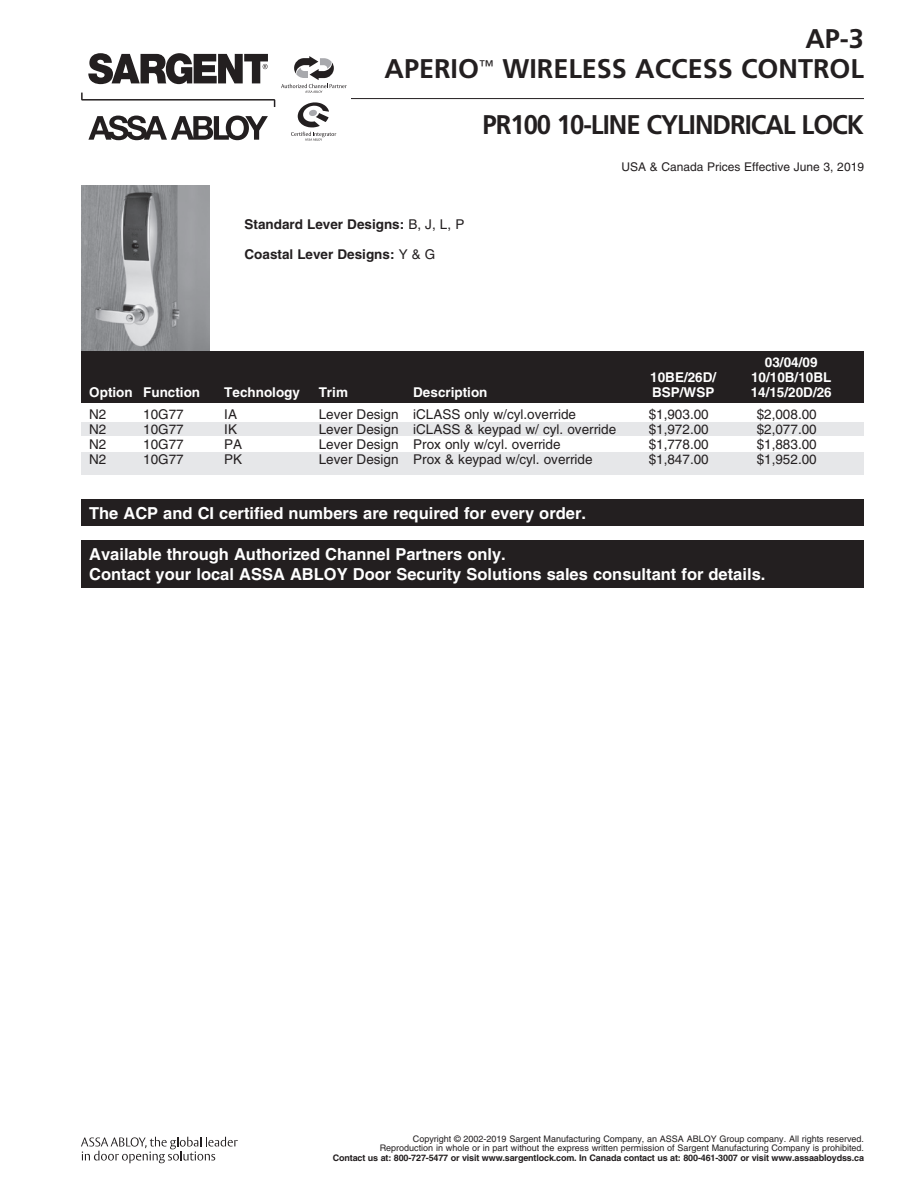
<style>
.page{position:relative;width:918px;height:1188px;background:#fff}
.page>*{position:absolute;margin:0;border:0;box-sizing:border-box;transform-origin:0 0}
.t1{font:700 27px/30px "Frutiger";color:#231f20;text-align:right}
.t2{font:700 27px "Frutiger";letter-spacing:-.04em;color:#231f20;scale:.95 1}
.t3{font:700 16.5px/19.8px "Helvetica";color:#fff}
.t4{font:13.5px "Helvetica";color:#231f20}
.t5{font:700 13.5px "Helvetica";color:#fff}
.t6{font:700 13.5px "Helvetica";color:#231f20}
.t7{font:12px "Helvetica";color:#231f20}
.t8{font:9px/9.8px "Helvetica";color:#231f20;text-align:right}
.t9{font:700 9px "Helvetica";letter-spacing:-.015em;color:#231f20}
.s1{font-weight:400}
</style>
<div class="page">
<svg style="left:81px;top:1137px;width:157px;height:26px"></svg>
<div style="left:81px;top:422px;width:783px;height:13px;background:#e6e7e9"></div>
<div style="left:81px;top:452px;width:783px;height:23px;background:#e6e7e9"></div>
<img style="left:81px;top:185px;width:128px;height:166px">
<hr style="left:351px;top:98px;width:513px;height:1px;background:#231f20">
<svg style="left:81px;top:93px;width:194px;height:14px"></svg>
<svg style="left:88px;top:116px;width:180px;height:24px"></svg>
<svg style="left:88px;top:53px;width:180px;height:31px"></svg>
<svg style="left:281px;top:56px;width:66px;height:37px"></svg>
<svg style="left:291px;top:102px;width:45px;height:39px"></svg>
<div style="left:81px;top:351px;width:783px;height:52px;background:#231f20"></div>
<div style="left:81px;top:540px;width:783px;height:47px;background:#231f20"></div>
<div style="left:81px;top:500px;width:783px;height:26px;background:#231f20"></div>
<h1 class="t1" style="left:385px;top:23px;width:481px">AP-3<br>APERIO<sup>™</sup> WIRELESS ACCESS CONTROL</h1>
<h1 class="t2" style="left:483px;top:108px;width:403px">PR100 10-LINE CYLINDRICAL LOCK</h1>
<p class="t7" style="left:622px;top:160px;width:244px">USA &amp; Canada Prices Effective June 3, 2019</p>
<p class="t6" style="left:244px;top:216px;width:221px">Standard Lever Designs: <span class="s1">B, J, L, P</span></p>
<p class="t6" style="left:244px;top:246px;width:192px">Coastal Lever Designs: <span class="s1">Y &amp; G</span></p>
<p class="t5" style="left:765px;top:354px;width:54px">03/04/09</p>
<p class="t5" style="left:650px;top:369px;width:68px">10BE/26D/</p>
<p class="t5" style="left:751px;top:369px;width:82px">10/10B/10BL</p>
<p class="t5" style="left:89px;top:384px;width:112px">Option Function</p>
<p class="t5" style="left:224px;top:384px;width:77px">Technology</p>
<p class="t5" style="left:319px;top:384px;width:31px">Trim</p>
<p class="t5" style="left:413px;top:384px;width:76px">Description</p>
<p class="t5" style="left:652px;top:384px;width:64px">BSP/WSP</p>
<p class="t5" style="left:751px;top:384px;width:83px">14/15/20D/26</p>
<p class="t4" style="left:89px;top:406px;width:19px">N2</p>
<p class="t4" style="left:143px;top:406px;width:42px">10G77</p>
<p class="t4" style="left:224px;top:406px;width:14px">IA</p>
<p class="t4" style="left:319px;top:406px;width:259px">Lever Design iCLASS only w/cyl.override</p>
<p class="t4" style="left:649px;top:406px;width:62px">$1,903.00</p>
<p class="t4" style="left:757px;top:406px;width:62px">$2,008.00</p>
<p class="t4" style="left:89px;top:421px;width:19px">N2</p>
<p class="t4" style="left:143px;top:421px;width:42px">10G77</p>
<p class="t4" style="left:224px;top:421px;width:14px">IK</p>
<p class="t4" style="left:319px;top:421px;width:299px">Lever Design iCLASS &amp; keypad w/ cyl. override</p>
<p class="t4" style="left:649px;top:421px;width:62px">$1,972.00</p>
<p class="t4" style="left:757px;top:421px;width:62px">$2,077.00</p>
<p class="t4" style="left:89px;top:436px;width:19px">N2</p>
<p class="t4" style="left:143px;top:436px;width:42px">10G77</p>
<p class="t4" style="left:224px;top:436px;width:20px">PA</p>
<p class="t4" style="left:319px;top:436px;width:243px">Lever Design Prox only w/cyl. override</p>
<p class="t4" style="left:649px;top:436px;width:62px">$1,778.00</p>
<p class="t4" style="left:757px;top:436px;width:62px">$1,883.00</p>
<p class="t4" style="left:89px;top:451px;width:19px">N2</p>
<p class="t4" style="left:143px;top:451px;width:42px">10G77</p>
<p class="t4" style="left:224px;top:451px;width:20px">PK</p>
<p class="t4" style="left:319px;top:451px;width:275px">Lever Design Prox &amp; keypad w/cyl. override</p>
<p class="t4" style="left:649px;top:451px;width:62px">$1,847.00</p>
<p class="t4" style="left:757px;top:451px;width:62px">$1,952.00</p>
<p class="t3" style="left:89px;top:503px;width:499px">The ACP and CI certified numbers are required for every order.</p>
<p class="t3" style="left:89px;top:544px;width:678px">Available through Authorized Channel Partners only.<br>Contact your local ASSA ABLOY Door Security Solutions sales consultant for details.</p>
<p class="t8" style="left:380px;top:1134px;width:486px">Copyright © 2002-2019 Sargent Manufacturing Company, an ASSA ABLOY Group company. All rights reserved.<br>Reproduction in whole or in part without the express written permission of Sargent Manufacturing Company is prohibited.</p>
<p class="t9" style="left:333px;top:1152px;width:533px">Contact us at: 800-727-5477 or visit www.sargentlock.com. In Canada contact us at: 800-461-3007 or visit www.assaabloydss.ca</p>
</div>
